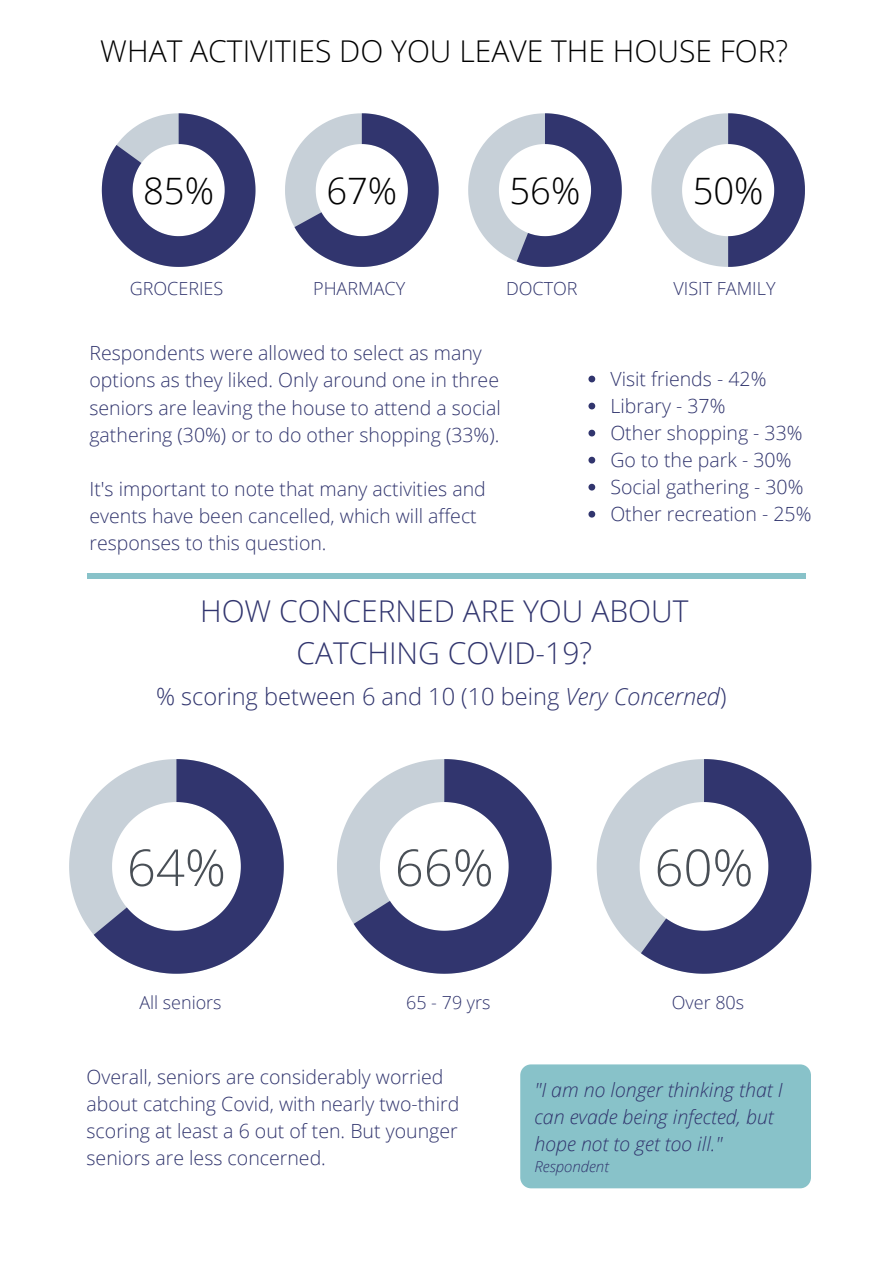
<style>
.page{position:relative;width:894px;height:1264px;background:#fff}
.page>*{position:absolute;margin:0;border:0;box-sizing:border-box;transform-origin:0 0}
.t1{font:300 50.85px "Open Sans";color:#494f56}
.t2{font:300 36.45px "Open Sans";color:#000}
.t3{font:300 30px/41.7px "Open Sans";color:#31356e;text-align:center}
.t4{font:300 30px "Open Sans";color:#000}
.t5{font:300 23.55px "Open Sans";color:#31356e}
.t6{font:300 19.5px/27px "Open Sans";color:#31356e}
.t7{font:italic 300 19.5px/27px "Open Sans";color:#31356e}
.t8{font:300 18px "Open Sans";color:#31356e}
.t9{font:italic 300 15px "Open Sans";color:#31356e}
.s1{font-style:italic}
</style>
<div class="page">
<svg style="left:102px;top:113px;width:153px;height:154px"></svg>
<svg style="left:285px;top:113px;width:153px;height:154px"></svg>
<svg style="left:468px;top:113px;width:153px;height:154px"></svg>
<svg style="left:651px;top:113px;width:153px;height:154px"></svg>
<svg style="left:69px;top:798px;width:25px;height:137px;fill:#c7d0d8"></svg>
<svg style="left:94px;top:759px;width:190px;height:214px"></svg>
<svg style="left:337px;top:810px;width:16px;height:113px;fill:#c7d0d8"></svg>
<svg style="left:353px;top:759px;width:198px;height:214px"></svg>
<svg style="left:596px;top:780px;width:44px;height:173px;fill:#c7d0d8"></svg>
<svg style="left:640px;top:759px;width:171px;height:214px"></svg>
<div style="left:520px;top:1064px;width:290px;height:124px;background:#88c2c9;border-radius:11px"></div>
<svg style="left:588px;top:375px;width:7px;height:7px"></svg>
<svg style="left:588px;top:402px;width:7px;height:7px"></svg>
<svg style="left:588px;top:430px;width:7px;height:6px"></svg>
<svg style="left:588px;top:457px;width:7px;height:6px"></svg>
<svg style="left:588px;top:484px;width:7px;height:6px"></svg>
<svg style="left:588px;top:511px;width:7px;height:6px"></svg>
<div style="left:86px;top:573px;width:719px;height:5px;background:#88c2c9"></div>
<p class="t4" style="left:100px;top:30px;width:689px">WHAT ACTIVITIES DO YOU LEAVE THE HOUSE FOR?</p>
<p class="t2" style="left:143px;top:165px;width:72px">85%</p>
<p class="t2" style="left:326px;top:165px;width:72px">67%</p>
<p class="t2" style="left:509px;top:165px;width:72px">56%</p>
<p class="t2" style="left:692px;top:165px;width:72px">50%</p>
<p class="t8" style="left:130px;top:276px;width:95px">GROCERIES</p>
<p class="t8" style="left:313px;top:276px;width:94px">PHARMACY</p>
<p class="t8" style="left:506px;top:276px;width:73px">DOCTOR</p>
<p class="t8" style="left:673px;top:276px;width:104px">VISIT FAMILY</p>
<p class="t6" style="left:89px;top:339px;width:413px">Respondents were allowed to select as many options as they liked. Only around one in three seniors are leaving the house to attend a social gathering (30%) or to do other shopping (33%).</p>
<p class="t6" style="left:89px;top:474px;width:398px">It's important to note that many activities and events have been cancelled, which will affect responses to this question.</p>
<p class="t6" style="left:610px;top:365px;width:157px">Visit friends - 42%</p>
<p class="t6" style="left:610px;top:392px;width:116px">Library - 37%</p>
<p class="t6" style="left:610px;top:419px;width:194px">Other shopping - 33%</p>
<p class="t6" style="left:610px;top:446px;width:182px">Go to the park - 30%</p>
<p class="t6" style="left:610px;top:473px;width:194px">Social gathering - 30%</p>
<p class="t6" style="left:610px;top:500px;width:202px">Other recreation - 25%</p>
<p class="t3" style="left:200px;top:589px;width:489px">HOW CONCERNED ARE YOU ABOUT<br>CATCHING COVID-19?</p>
<p class="t5" style="left:156px;top:679px;width:571px">% scoring between 6 and 10 (10 being <span class="s1">Very Concerned</span>)</p>
<p class="t1" style="left:127px;top:831px;width:100px">64%</p>
<p class="t1" style="left:394px;top:831px;width:100px">66%</p>
<p class="t1" style="left:654px;top:831px;width:100px">60%</p>
<p class="t8" style="left:139px;top:989px;width:84px">All seniors</p>
<p class="t8" style="left:406px;top:989px;width:86px">65 - 79 yrs</p>
<p class="t8" style="left:671px;top:989px;width:74px">Over 80s</p>
<p class="t6" style="left:86px;top:1062px;width:374px">Overall, seniors are considerably worried about catching Covid, with nearly two-third scoring at least a 6 out of ten. But younger seniors are less concerned.</p>
<p class="t7" style="left:534px;top:1075px;width:249px">"I am no longer thinking that I can evade being infected, but hope not to get too ill."</p>
<p class="t9" style="left:534px;top:1156px;width:76px">Respondent</p>
</div>
